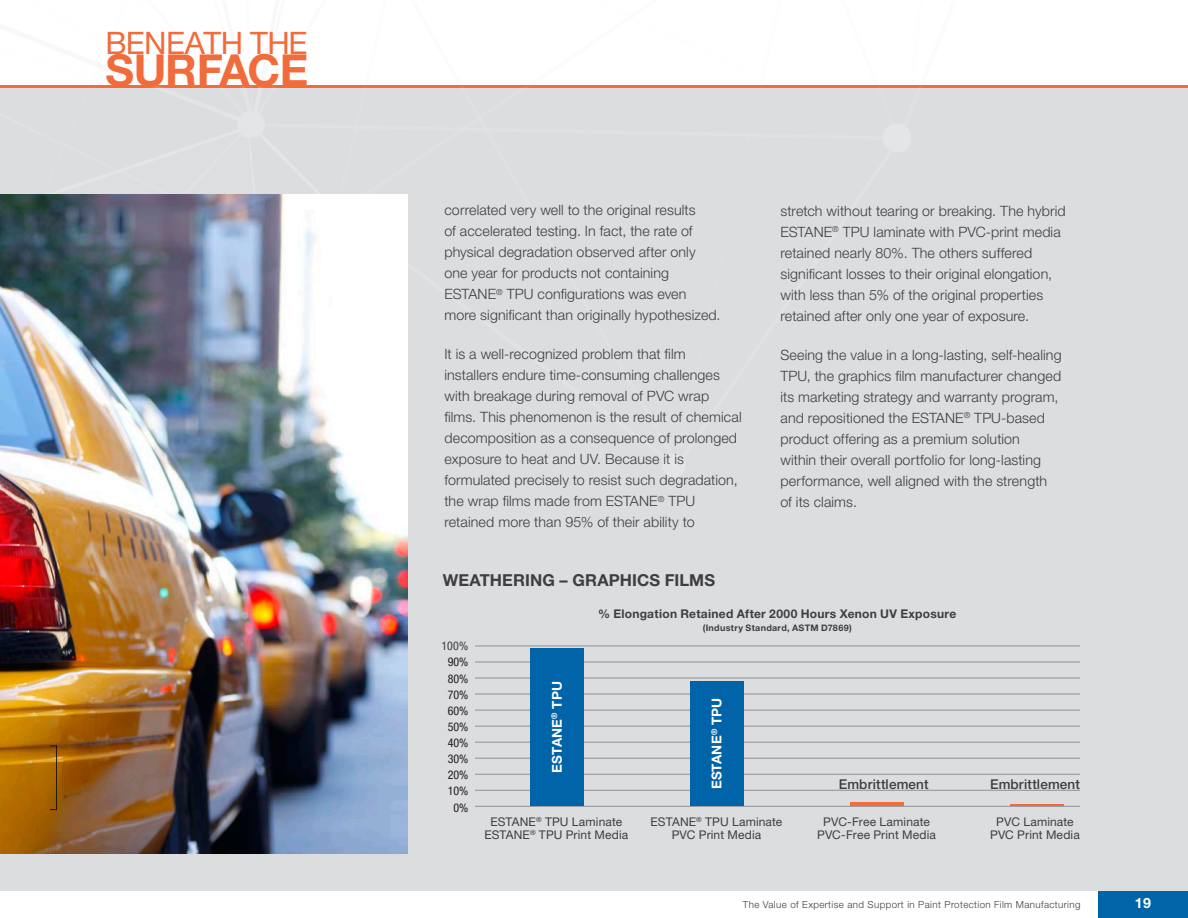
<style>
.page{position:relative;width:1188px;height:918px;background:#fff}
.page>*{position:absolute;margin:0;border:0;box-sizing:border-box;transform-origin:0 0}
.t1{font:700 44.1px "Helvetica Neue LT Pro";letter-spacing:-.02em;color:#f26b3a}
.t2{font:31.05px "Helvetica Neue LT Pro";letter-spacing:-.015em;color:#f26b3a}
.t3{font:700 16.5px "Helvetica Neue LT Pro";letter-spacing:.005em;color:#3e3e3f}
.Body_Copy{font:300 14.25px/21px "Helvetica Neue LT Pro";letter-spacing:.01em;color:#3e3e3f}
.t4{font:700 14.25px "Helvetica Neue LT Pro";color:#fff}
.BTS_Subhead{font:500 13.5px "Helvetica Neue LT Pro";letter-spacing:.01em;color:#3e3e3f}
.BTS_Subhead-2{font:700 13.5px "Helvetica Neue LT Pro";letter-spacing:.01em;color:#fff}
.t5{font:12px "Helvetica Neue LT Pro";letter-spacing:.01em;color:#3e3e3f}
.t6{font:700 12px "Helvetica Neue LT Pro";letter-spacing:.025em;color:#3e3e3f}
.t7{font:condensed 12px "Helvetica Neue LT Std";color:#231f20}
.t8{font:condensed 12px "Helvetica Neue LT Std";color:#3e3e3f}
.t9{font:300 9.75px "Helvetica Neue LT Pro";letter-spacing:.04em;color:#3e3e3f}
.t10{font:700 9px "Helvetica Neue LT Pro";letter-spacing:.035em;color:#3e3e3f}
</style>
<div class="page">
<div style="left:0;top:86px;width:1188px;height:805px;background:#dcdddf"></div>
<div style="left:1098px;top:891px;width:90px;height:27px;background:#0164a9"></div>
<hr style="left:0;top:85px;width:1188px;height:3px;background:#f26b3a">
<img style="left:0;top:194px;width:408px;height:659px">
<hr style="left:56px;top:746px;width:1px;height:64px;background:#3e3e3f">
<hr style="left:475px;top:646px;width:605px;height:1px;background:#a8a9ad">
<hr style="left:475px;top:662px;width:605px;height:1px;background:#a8a9ad">
<hr style="left:475px;top:678px;width:605px;height:1px;background:#a8a9ad">
<hr style="left:475px;top:694px;width:605px;height:1px;background:#a8a9ad">
<hr style="left:475px;top:710px;width:605px;height:1px;background:#a8a9ad">
<hr style="left:475px;top:726px;width:605px;height:1px;background:#a8a9ad">
<hr style="left:475px;top:742px;width:605px;height:1px;background:#a8a9ad">
<hr style="left:475px;top:758px;width:605px;height:1px;background:#a8a9ad">
<hr style="left:475px;top:774px;width:605px;height:1px;background:#a8a9ad">
<hr style="left:475px;top:806px;width:605px;height:1px;background:#a8a9ad">
<hr style="left:475px;top:790px;width:605px;height:1px;background:#a8a9ad">
<div style="left:530px;top:648px;width:54px;height:158px;background:#0164a9"></div>
<div style="left:690px;top:681px;width:54px;height:125px;background:#0164a9"></div>
<hr style="left:850px;top:802px;width:54px;height:4px;background:#f26b3a">
<hr style="left:1010px;top:805px;width:54px;height:1px;background:#f26b3a">
<h2 class="t2" style="left:106px;top:24px;width:203px">BENEATH THE</h2>
<h1 class="t1" style="left:106px;top:43px;width:204px">SURFACE</h1>
<p class="Body_Copy" style="left:444px;top:200px;width:278px">correlated very well to the original results<br>of accelerated testing. In fact, the rate of physical degradation observed after only one year for products not containing ESTANE<sup>®</sup> TPU configurations was even more significant than originally hypothesized.</p>
<p class="Body_Copy" style="left:444px;top:344px;width:299px">It is a well-recognized problem that film installers endure time-consuming challenges with breakage during removal of PVC wrap films. This phenomenon is the result of chemical decomposition as a consequence of prolonged exposure to heat and UV. Because it is formulated precisely to resist such degradation, the wrap films made from ESTANE<sup>®</sup> TPU retained more than 95% of their ability to</p>
<p class="Body_Copy" style="left:780px;top:200px;width:287px">stretch without tearing or breaking. The hybrid ESTANE<sup>®</sup> TPU laminate with PVC-print media retained nearly 80%. The others suffered significant losses to their original elongation, with less than 5% of the original properties retained after only one year of exposure.</p>
<p class="Body_Copy" style="left:780px;top:344px;width:283px">Seeing the value in a long-lasting, self-healing TPU, the graphics film manufacturer changed its marketing strategy and warranty program, and repositioned the ESTANE<sup>®</sup> TPU-based product offering as a premium solution<br>within their overall portfolio for long-lasting performance, well aligned with the strength of its claims.</p>
<p class="t3" style="left:443px;top:570px;width:274px">WEATHERING – GRAPHICS FILMS</p>
<p class="t6" style="left:598px;top:606px;width:360px">% Elongation Retained After 2000 Hours Xenon UV Exposure</p>
<p class="t10" style="left:703px;top:622px;width:150px">(Industry Standard, ASTM D7869)</p>
<p class="t8" style="left:442px;top:639px;width:28px">100%</p>
<p class="t7" style="left:448px;top:655px;width:22px">90%</p>
<p class="t7" style="left:448px;top:671px;width:22px">80%</p>
<p class="t7" style="left:448px;top:687px;width:22px">70%</p>
<p class="t7" style="left:448px;top:704px;width:22px">60%</p>
<p class="t7" style="left:448px;top:720px;width:22px">50%</p>
<p class="t7" style="left:448px;top:736px;width:22px">40%</p>
<p class="t7" style="left:448px;top:752px;width:22px">30%</p>
<p class="t7" style="left:448px;top:768px;width:22px">20%</p>
<p class="t7" style="left:448px;top:784px;width:22px">10%</p>
<p class="t7" style="left:453px;top:800px;width:16px">0%</p>
<p class="BTS_Subhead-2" style="left:549px;top:773px;width:93px;rotate:-90deg">ESTANE<sup>®</sup> TPU</p>
<p class="BTS_Subhead-2" style="left:708px;top:789px;width:93px;rotate:-90deg">ESTANE<sup>®</sup> TPU</p>
<p class="BTS_Subhead" style="left:839px;top:776px;width:92px">Embrittlement</p>
<p class="t5" style="left:490px;top:814px;width:133px">ESTANE<sup>®</sup> TPU Laminate</p>
<p class="t5" style="left:484px;top:828px;width:145px">ESTANE<sup>®</sup> TPU Print Media</p>
<p class="t5" style="left:651px;top:814px;width:133px">ESTANE<sup>®</sup> TPU Laminate</p>
<p class="t5" style="left:672px;top:828px;width:91px">PVC Print Media</p>
<p class="t5" style="left:823px;top:814px;width:108px">PVC-Free Laminate</p>
<p class="t5" style="left:817px;top:828px;width:120px">PVC-Free Print Media</p>
<p class="BTS_Subhead" style="left:990px;top:776px;width:92px">Embrittlement</p>
<p class="t5" style="left:996px;top:814px;width:79px">PVC Laminate</p>
<p class="t5" style="left:990px;top:828px;width:91px">PVC Print Media</p>
<p class="t9" style="left:743px;top:899px;width:339px">The Value of Expertise and Support in Paint Protection Film Manufacturing</p>
<p class="t4" style="left:1135px;top:894px;width:18px">19</p>
</div>
